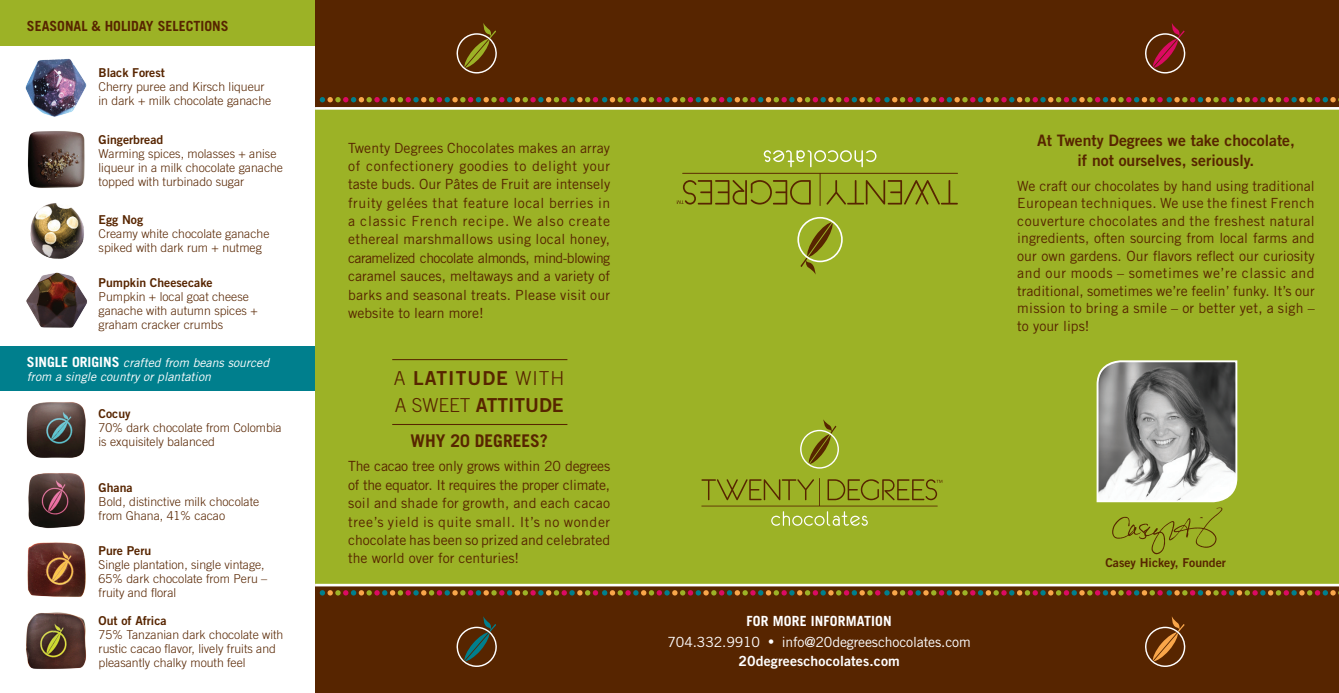
<style>
.page{position:relative;width:1339px;height:693px;background:#fff}
.page>*{position:absolute;margin:0;border:0;box-sizing:border-box;transform-origin:0 0}
.t1{font:19.25px/26.2px "Trade Gothic Bold Two";color:#572500}
.t2{font:700 17.5px "Trade Gothic";color:#572500}
.t3{font:15.75px/20.1px "Trade Gothic Bold Two";color:#572500;text-align:center}
.t4{font:14px/18.4px "Trade Gothic";color:#572500;text-align:justify}
.t5{font:14px/21px "Trade Gothic";letter-spacing:-.01em;color:#fff;text-align:center}
.t6{font:700 14px "Trade Gothic";color:#572500}
.t7{font:14px "Trade Gothic Bold Two";letter-spacing:.01em;color:#fff}
.t8{font:300 12.25px/14px "Trade Gothic";color:#572500}
.t9{font:12.25px "Trade Gothic Bold Two";color:#572500}
.t10{font:italic 12.25px/14px "Trade Gothic";color:#fff}
.s1{font-weight:700;font-style:normal;font-size:14px}
.s2{font-family:"Trade Gothic";font-weight:300}
.s3{font-weight:700}
.s4{font-size:12.25px}
</style>
<div class="page">
<div style="left:0;top:0;width:315px;height:45px;background:#9cb226"></div>
<div style="left:0;top:346px;width:315px;height:45px;background:#007f8d"></div>
<div style="left:315px;top:0;width:1024px;height:693px;background:#9cb226"></div>
<svg style="left:1096px;top:360px;width:142px;height:143px;background:#949591"></svg>
<img style="left:26px;top:612px;width:61px;height:57px">
<img style="left:27px;top:542px;width:59px;height:55px">
<img style="left:28px;top:473px;width:57px;height:56px">
<img style="left:26px;top:402px;width:60px;height:56px">
<img style="left:28px;top:131px;width:57px;height:57px">
<img style="left:25px;top:58px;width:62px;height:59px">
<div style="left:315px;top:585px;width:1024px;height:108px;background:#572500"></div>
<div style="left:315px;top:0;width:1024px;height:108px;background:#572500"></div>
<svg style="left:1145px;top:616px;width:41px;height:51px"></svg>
<svg style="left:456px;top:616px;width:41px;height:51px"></svg>
<svg style="left:1145px;top:23px;width:41px;height:51px"></svg>
<svg style="left:456px;top:23px;width:41px;height:51px"></svg>
<hr style="left:315px;top:107px;width:1024px;height:3px;background:#fff">
<hr style="left:315px;top:584px;width:1024px;height:2px;background:#fff">
<svg style="left:320px;top:590px;width:1019px;height:6px"></svg>
<svg style="left:320px;top:97px;width:1019px;height:5px"></svg>
<svg style="left:764px;top:150px;width:112px;height:17px"></svg>
<svg style="left:797px;top:217px;width:46px;height:58px"></svg>
<svg style="left:677px;top:173px;width:281px;height:33px"></svg>
<svg style="left:800px;top:419px;width:39px;height:50px"></svg>
<svg style="left:701px;top:478px;width:241px;height:48px"></svg>
<hr style="left:392px;top:359px;width:175px;height:1px;background:#572500">
<hr style="left:392px;top:424px;width:175px;height:1px;background:#572500">
<img style="left:30px;top:203px;width:54px;height:56px">
<img style="left:26px;top:272px;width:61px;height:56px">
<img style="left:1104px;top:502px;width:124px;height:53px">
<p class="t6" style="left:27px;top:17px;width:203px">SEASONAL &amp; HOLIDAY SELECTIONS</p>
<p class="t9" style="left:99px;top:65px;width:68px">Black Forest</p>
<p class="t8" style="left:99px;top:80px;width:174px">Cherry puree and Kirsch liqueur in dark + milk chocolate ganache</p>
<p class="t9" style="left:99px;top:132px;width:66px">Gingerbread</p>
<p class="t8" style="left:99px;top:146px;width:186px">Warming spices, molasses + anise liqueur in a milk chocolate ganache topped with turbinado sugar</p>
<p class="t9" style="left:99px;top:212px;width:46px">Egg Nog</p>
<p class="t8" style="left:99px;top:227px;width:172px">Creamy white chocolate ganache spiked with dark rum + nutmeg</p>
<p class="t9" style="left:99px;top:275px;width:115px">Pumpkin Cheesecake</p>
<p class="t8" style="left:99px;top:290px;width:161px">Pumpkin + local goat cheese ganache with autumn spices + graham cracker crumbs</p>
<p class="t10" style="left:27px;top:356px;width:244px"><span class="s1">SINGLE ORIGINS</span> crafted from beans sourced from a single country or plantation</p>
<p class="t9" style="left:99px;top:406px;width:33px">Cocuy</p>
<p class="t8" style="left:99px;top:421px;width:185px">70% dark chocolate from Colombia is exquisitely balanced</p>
<p class="t9" style="left:99px;top:480px;width:36px">Ghana</p>
<p class="t8" style="left:99px;top:494px;width:162px">Bold, distinctive milk chocolate from Ghana, 41% cacao</p>
<p class="t9" style="left:99px;top:543px;width:54px">Pure Peru</p>
<p class="t8" style="left:99px;top:557px;width:170px">Single plantation, single vintage,<br>65% dark chocolate from Peru – fruity and floral</p>
<p class="t9" style="left:99px;top:613px;width:70px">Out of Africa</p>
<p class="t8" style="left:99px;top:627px;width:186px">75% Tanzanian dark chocolate with rustic cacao flavor, lively fruits and pleasantly chalky mouth feel</p>
<p class="t4" style="left:348px;top:138px;width:264px">Twenty Degrees Chocolates makes an array of confectionery goodies to delight your taste buds. Our Pâtes de Fruit are intensely fruity gelées that feature local berries in a classic French recipe. We also create ethereal marshmallows using local honey, caramelized chocolate almonds, mind-blowing caramel sauces, meltaways and a variety of barks and seasonal treats. Please visit our website to learn more!</p>
<h1 class="t1" style="left:394px;top:365px;width:172px"><span class="s2">A</span> LATITUDE <span class="s2">WITH<br>A SWEET</span> ATTITUDE</h1>
<p class="t2" style="left:411px;top:430px;width:139px">WHY 20 DEGREES?</p>
<p class="t4" style="left:348px;top:457px;width:264px">The cacao tree only grows within 20 degrees of the equator. It requires the proper climate, soil and shade for growth, and each cacao tree’s yield is quite small. It’s no wonder chocolate has been so prized and celebrated the world over for centuries!</p>
<p class="t3" style="left:1037px;top:130px;width:259px">At Twenty Degrees we take chocolate, if not ourselves, seriously.</p>
<p class="t4" style="left:1017px;top:177px;width:299px;line-height:17.5px">We craft our chocolates by hand using traditional European techniques. We use the finest French couverture chocolates and the freshest natural ingredients, often sourcing from local farms and our own gardens. Our flavors reflect our curiosity and our moods – sometimes we’re classic and traditional, sometimes we’re feelin’ funky. It’s our mission to bring a smile – or better yet, a sigh – to your lips!</p>
<p class="t5" style="left:667px;top:610px;width:305px"><span class="s3">FOR MORE INFORMATION<br></span>704.332.9910 <span class="s4">•</span> info@20degreeschocolates.com</p>
<p class="t7" style="left:738px;top:653px;width:163px">20degreeschocolates.com</p>
<p class="t9" style="left:1105px;top:555px;width:122px">Casey Hickey, Founder</p>
</div>
